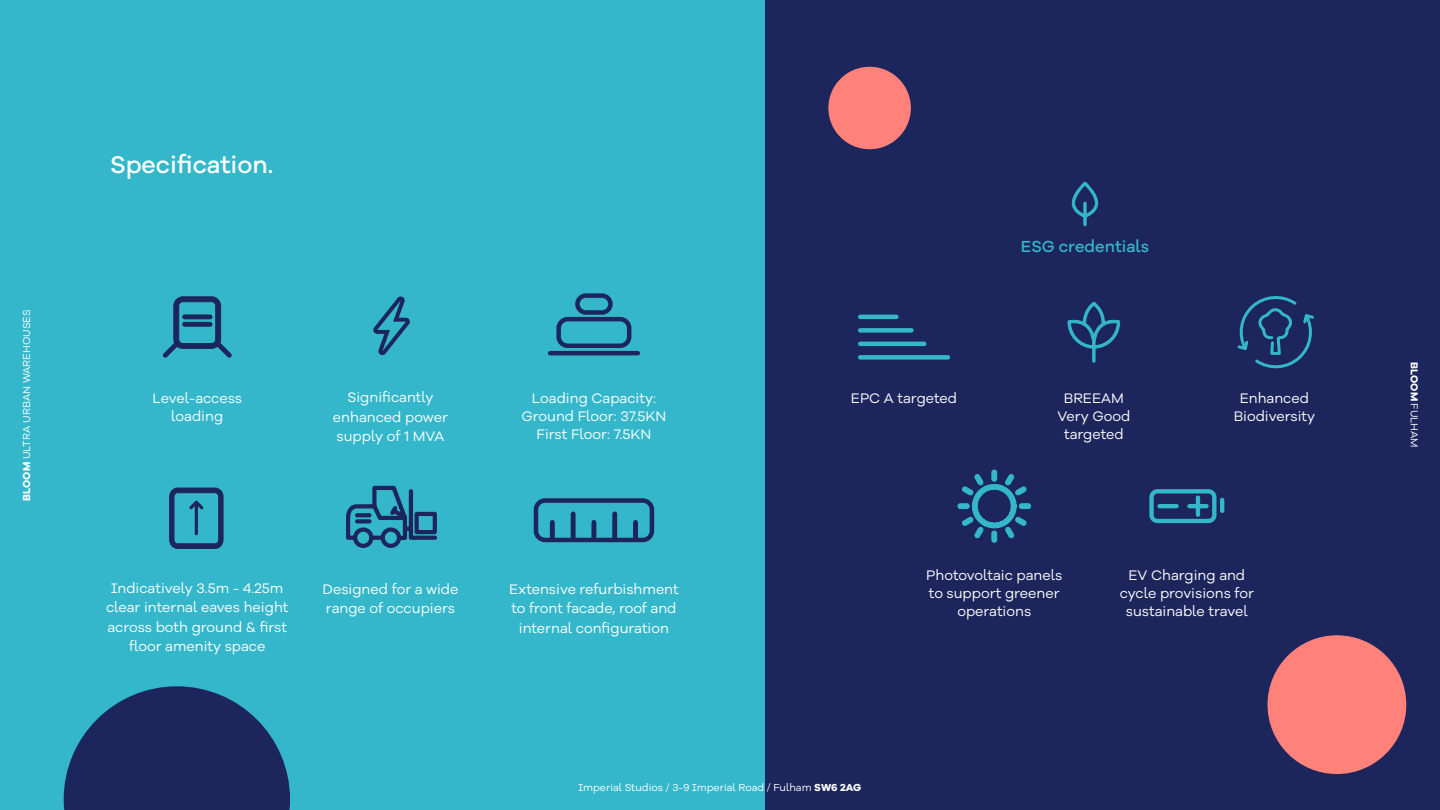
<style>
.page{position:relative;width:1440px;height:810px;background:#34b7cb}
.page>*{position:absolute;margin:0;border:0;box-sizing:border-box;transform-origin:0 0}
.t1{font:500 24.75px "Galano Grotesque Alt";color:#fff}
.t2{font:500 16.5px "Galano Grotesque Alt";color:#34b7cb}
.t3{font:14.25px/18px "Galano Grotesque Alt";color:#fff;text-align:center}
.t4{font:10.5px "Galano Grotesque Alt";color:#fff}
.s1{font-weight:700}
</style>
<div class="page">
<div style="left:765px;top:0;width:675px;height:810px;background:#1c265c"></div>
<div style="left:1268px;top:635px;width:138px;height:139px;background:#ff827a;border-radius:50%"></div>
<div style="left:828px;top:67px;width:83px;height:82px;background:#ff827a;border-radius:50%"></div>
<svg style="left:64px;top:686px;width:226px;height:124px"></svg>
<svg style="left:1149px;top:489px;width:68px;height:34px"></svg>
<hr style="left:1220px;top:500px;width:4px;height:11px;background:#34b7cb">
<hr style="left:1189px;top:504px;width:18px;height:4px;background:#34b7cb">
<hr style="left:1159px;top:504px;width:18px;height:4px;background:#34b7cb">
<hr style="left:1196px;top:498px;width:4px;height:17px;background:#34b7cb">
<svg style="left:1072px;top:182px;width:26px;height:44px"></svg>
<hr style="left:860px;top:315px;width:36px;height:4px;background:#34b7cb">
<div style="left:860px;top:328px;width:51px;height:5px;background:#34b7cb"></div>
<hr style="left:860px;top:342px;width:64px;height:4px;background:#34b7cb">
<div style="left:860px;top:355px;width:88px;height:5px;background:#34b7cb"></div>
<svg style="left:1067px;top:301px;width:53px;height:62px"></svg>
<svg style="left:957px;top:469px;width:75px;height:74px"></svg>
<svg style="left:162px;top:296px;width:70px;height:62px"></svg>
<svg style="left:373px;top:296px;width:37px;height:59px"></svg>
<hr style="left:550px;top:351px;width:88px;height:4px;background:#1c265c">
<div style="left:556px;top:317px;width:75px;height:31px;border:4px solid #1c265c;border-radius:9px"></div>
<div style="left:575px;top:293px;width:38px;height:22px;border:4px solid #1c265c;border-radius:8px"></div>
<svg style="left:169px;top:487px;width:55px;height:62px"></svg>
<div style="left:550px;top:522px;width:5px;height:16px;background:#1c265c"></div>
<div style="left:571px;top:514px;width:5px;height:24px;background:#1c265c"></div>
<div style="left:591px;top:522px;width:5px;height:16px;background:#1c265c"></div>
<div style="left:612px;top:514px;width:5px;height:24px;background:#1c265c"></div>
<div style="left:633px;top:522px;width:5px;height:16px;background:#1c265c"></div>
<div style="left:534px;top:498px;width:120px;height:44px;border:4px solid #1c265c;border-radius:9px"></div>
<svg style="left:346px;top:485px;width:91px;height:63px"></svg>
<svg style="left:1237px;top:296px;width:77px;height:73px"></svg>
<p class="t4" style="left:20px;top:501px;width:193px;rotate:-90deg"><span class="s1">BLOOM</span> ULTRA URBAN WAREHOUSES</p>
<h1 class="t1" style="left:110px;top:149px;width:165px">Specification.</h1>
<p class="t3" style="left:152px;top:388px;width:91px">Level-access loading</p>
<p class="t3" style="left:333px;top:387px;width:117px;line-height:19.5px">Significantly enhanced power supply of 1 MVA</p>
<p class="t3" style="left:522px;top:388px;width:146px">Loading Capacity:<br>Ground Floor: 37.5KN<br>First Floor: 7.5KN</p>
<p class="t3" style="left:106px;top:578px;width:184px;line-height:19.5px">Indicatively 3.5m - 4.25m clear internal eaves height across both ground &amp; first floor amenity space</p>
<p class="t3" style="left:323px;top:579px;width:137px;line-height:19.5px;text-align:left">Designed for a wide range of occupiers</p>
<p class="t3" style="left:509px;top:579px;width:171px;line-height:19.5px">Extensive refurbishment to front facade, roof and internal configuration</p>
<p class="t3" style="left:851px;top:388px;width:108px">EPC A targeted</p>
<p class="t2" style="left:1021px;top:236px;width:130px">ESG credentials</p>
<p class="t3" style="left:1057px;top:388px;width:74px">BREEAM<br>Very Good targeted</p>
<p class="t3" style="left:1234px;top:388px;width:83px">Enhanced<br>Biodiversity</p>
<p class="t3" style="left:926px;top:566px;width:138px">Photovoltaic panels to support greener operations</p>
<p class="t3" style="left:1120px;top:566px;width:136px">EV Charging and cycle provisions for sustainable travel</p>
<p class="t4" style="left:579px;top:780px;width:284px">Imperial Studios / 3-9 Imperial Road / Fulham <span class="s1">SW6 2AG</span></p>
<p class="t4" style="left:1421px;top:362px;width:87px;rotate:90deg"><span class="s1">BLOOM</span> FULHAM</p>
</div>
